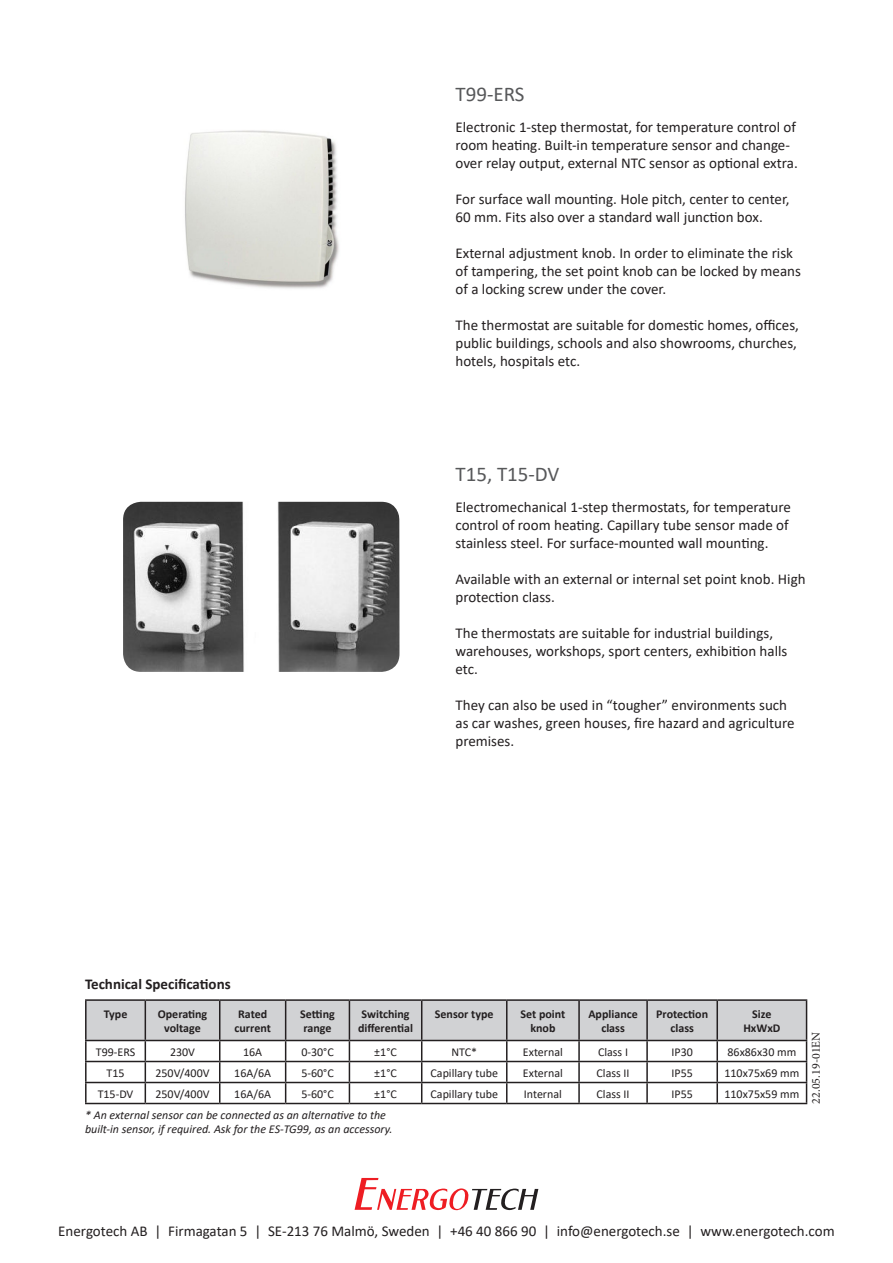
<style>
.page{position:relative;width:893px;height:1263px;background:#fff}
.page>*{position:absolute;margin:0;border:0;box-sizing:border-box;transform-origin:0 0}
.t1{font:21px "Calibri";color:#57585a}
.t2{font:15px/18px "Calibri";color:#231f20}
.t3{font:700 15px "Calibri";color:#231f20}
.t4{font:12px "Calibri";color:#231f20}
.t5{font:700 12px/14.4px "Calibri";color:#231f20;text-align:center}
.t6{font:italic 12px/14.4px "Calibri";color:#231f20}
.t7{font:12px "Minion Pro";color:#231f20}
</style>
<div class="page">
<hr style="left:85px;top:999px;width:60px;height:2px;background:#231f20">
<hr style="left:85px;top:1001px;width:2px;height:39px;background:#231f20">
<hr style="left:145px;top:999px;width:75px;height:2px;background:#231f20">
<hr style="left:220px;top:999px;width:66px;height:2px;background:#231f20">
<hr style="left:286px;top:999px;width:63px;height:2px;background:#231f20">
<hr style="left:349px;top:999px;width:73px;height:2px;background:#231f20">
<hr style="left:422px;top:999px;width:85px;height:2px;background:#231f20">
<hr style="left:507px;top:999px;width:72px;height:2px;background:#231f20">
<hr style="left:579px;top:999px;width:68px;height:2px;background:#231f20">
<hr style="left:647px;top:999px;width:70px;height:2px;background:#231f20">
<hr style="left:717px;top:999px;width:90px;height:2px;background:#231f20">
<hr style="left:85px;top:1040px;width:60px;height:1px;background:#231f20">
<hr style="left:85px;top:1041px;width:2px;height:20px;background:#231f20">
<hr style="left:85px;top:1061px;width:60px;height:1px;background:#231f20">
<hr style="left:85px;top:1062px;width:2px;height:20px;background:#231f20">
<hr style="left:85px;top:1082px;width:60px;height:1px;background:#231f20">
<hr style="left:85px;top:1083px;width:2px;height:20px;background:#231f20">
<svg style="left:86px;top:1000px;width:721px;height:103px"></svg>
<hr style="left:85px;top:1103px;width:60px;height:1px;background:#231f20">
<hr style="left:145px;top:1103px;width:75px;height:1px;background:#231f20">
<hr style="left:220px;top:1103px;width:66px;height:1px;background:#231f20">
<hr style="left:286px;top:1103px;width:63px;height:1px;background:#231f20">
<hr style="left:349px;top:1103px;width:73px;height:1px;background:#231f20">
<hr style="left:422px;top:1103px;width:85px;height:1px;background:#231f20">
<hr style="left:507px;top:1103px;width:72px;height:1px;background:#231f20">
<hr style="left:579px;top:1103px;width:68px;height:1px;background:#231f20">
<hr style="left:647px;top:1103px;width:70px;height:1px;background:#231f20">
<hr style="left:717px;top:1103px;width:90px;height:1px;background:#231f20">
<svg style="left:355px;top:1178px;width:183px;height:33px"></svg>
<img style="left:123px;top:502px;width:276px;height:170px">
<img style="left:185px;top:130px;width:154px;height:159px">
<p class="t1" style="left:455px;top:79px;width:70px">T99-ERS</p>
<p class="t2" style="left:455px;top:117px;width:344px">Electronic 1-step thermostat, for temperature control of room heating. Built-in temperature sensor and change&shy;over relay output, external NTC sensor as optional extra.</p>
<p class="t2" style="left:455px;top:189px;width:336px">For surface wall mounting. Hole pitch, center to center,<br>60 mm. Fits also over a standard wall junction box.</p>
<p class="t2" style="left:455px;top:243px;width:347px">External adjustment knob. In order to eliminate the risk of tampering, the set point knob can be locked by means of a locking screw under the cover.</p>
<p class="t2" style="left:455px;top:315px;width:345px">The thermostat are suitable for domestic homes, offices, public buildings, schools and also showrooms, churches, hotels, hospitals etc.</p>
<p class="t3" style="left:85px;top:974px;width:147px">Technical Specifications</p>
<p class="t1" style="left:455px;top:459px;width:106px">T15, T15-DV</p>
<p class="t2" style="left:455px;top:497px;width:337px">Electromechanical 1-step thermostats, for temperature control of room heating. Capillary tube sensor made of stainless steel. For surface-mounted wall mounting.</p>
<p class="t2" style="left:455px;top:569px;width:352px">Available with an external or internal set point knob. High protection class.</p>
<p class="t2" style="left:455px;top:623px;width:333px">The thermostats are suitable for industrial buildings, warehouses, workshops, sport centers, exhibition halls etc.</p>
<p class="t2" style="left:455px;top:695px;width:341px">They can also be used in “tougher” environments such as car washes, green houses, fire hazard and agriculture premises.</p>
<p class="t5" style="left:104px;top:1006px;width:25px">Type</p>
<p class="t5" style="left:158px;top:1006px;width:51px">Operating voltage</p>
<p class="t5" style="left:234px;top:1006px;width:38px">Rated current</p>
<p class="t5" style="left:300px;top:1006px;width:36px;text-align:left">Setting range</p>
<p class="t5" style="left:358px;top:1006px;width:56px;text-align:left">Switching differential</p>
<p class="t5" style="left:435px;top:1006px;width:60px">Sensor type</p>
<p class="t5" style="left:520px;top:1006px;width:46px">Set point knob</p>
<p class="t5" style="left:588px;top:1006px;width:51px">Appliance class</p>
<p class="t5" style="left:656px;top:1006px;width:53px">Protection class</p>
<p class="t5" style="left:752px;top:1006px;width:21px">Size</p>
<p class="t5" style="left:743px;top:1021px;width:39px">HxWxD</p>
<p class="t4" style="left:96px;top:1043px;width:41px">T99-ERS</p>
<p class="t4" style="left:170px;top:1043px;width:27px">230V</p>
<p class="t4" style="left:243px;top:1043px;width:21px">16A</p>
<p class="t4" style="left:301px;top:1043px;width:34px">0-30°C</p>
<p class="t4" style="left:374px;top:1043px;width:24px">±1°C</p>
<p class="t4" style="left:451px;top:1043px;width:27px">NTC*</p>
<p class="t4" style="left:523px;top:1043px;width:41px">External</p>
<p class="t4" style="left:598px;top:1043px;width:32px">Class I</p>
<p class="t4" style="left:671px;top:1043px;width:23px">IP30</p>
<p class="t4" style="left:727px;top:1043px;width:70px">86x86x30 mm</p>
<p class="t4" style="left:107px;top:1064px;width:20px">T15</p>
<p class="t4" style="left:155px;top:1064px;width:56px">250V/400V</p>
<p class="t4" style="left:234px;top:1064px;width:38px">16A/6A</p>
<p class="t4" style="left:301px;top:1064px;width:34px">5-60°C</p>
<p class="t4" style="left:374px;top:1064px;width:24px">±1°C</p>
<p class="t4" style="left:430px;top:1064px;width:69px">Capillary tube</p>
<p class="t4" style="left:523px;top:1064px;width:41px">External</p>
<p class="t4" style="left:597px;top:1064px;width:35px">Class II</p>
<p class="t4" style="left:671px;top:1064px;width:23px">IP55</p>
<p class="t4" style="left:724px;top:1064px;width:76px">110x75x69 mm</p>
<p class="t4" style="left:98px;top:1085px;width:37px">T15-DV</p>
<p class="t4" style="left:155px;top:1085px;width:56px">250V/400V</p>
<p class="t4" style="left:234px;top:1085px;width:38px">16A/6A</p>
<p class="t4" style="left:301px;top:1085px;width:34px">5-60°C</p>
<p class="t4" style="left:374px;top:1085px;width:24px">±1°C</p>
<p class="t4" style="left:430px;top:1085px;width:69px">Capillary tube</p>
<p class="t4" style="left:524px;top:1085px;width:40px">Internal</p>
<p class="t4" style="left:597px;top:1085px;width:35px">Class II</p>
<p class="t4" style="left:671px;top:1085px;width:23px">IP55</p>
<p class="t4" style="left:724px;top:1085px;width:76px">110x75x59 mm</p>
<p class="t6" style="left:85px;top:1107px;width:309px">* An external sensor can be connected as an alternative to the built-in sensor, if required. Ask for the ES-TG99, as an accessory.</p>
<p class="t7" style="left:808px;top:1103px;width:73px;rotate:-90deg">22.05.19-01EN</p>
<p class="t2" style="left:58px;top:1221px;width:778px">Energotech AB | Firmagatan 5 | SE-213 76 Malmö, Sweden | +46 40 866 90 | info@energotech.se | www.energotech.com</p>
</div>
